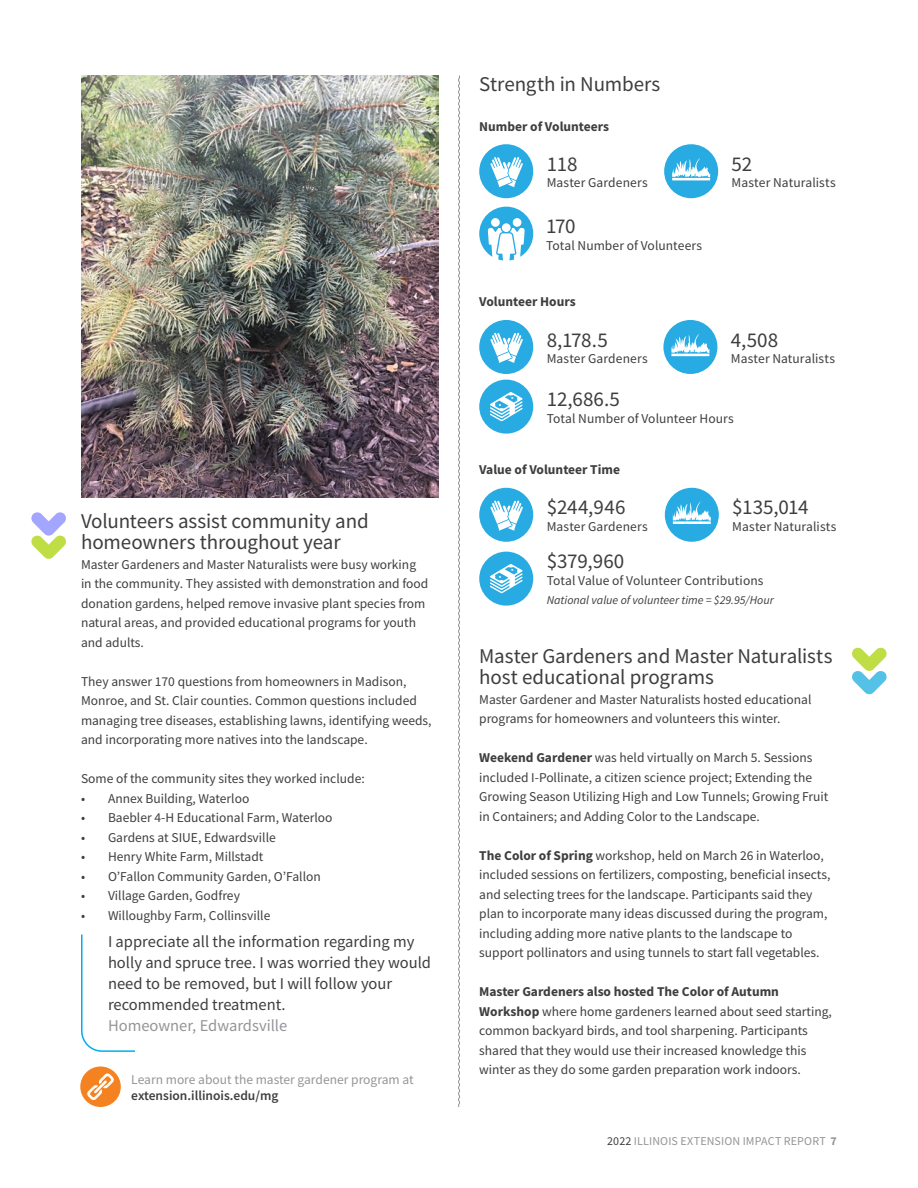
<style>
.page{position:relative;width:918px;height:1188px;background:#fff}
.page>*{position:absolute;margin:0;border:0;box-sizing:border-box;transform-origin:0 0}
.Article_Title{font:21px/21px "Source Sans Pro";letter-spacing:-.005em;color:#3e3e3f}
.Statistic_Number{font:21px "Source Sans Pro";letter-spacing:-.005em;color:#3e3e3f}
.Callout{font:16.5px/21px "Source Sans Pro";color:#3e3e3f}
.Callout-2{font:16.5px "Source Sans Pro";color:#939598}
.Statistic_Text{font:13.5px/19.5px "Source Sans Pro";color:#3e3e3f}
.Article_Body_Text{font:700 13.5px "Source Sans Pro";color:#3e3e3f}
.Website_Call_to_Acti{font:13.5px "Source Sans Pro";color:#939598}
.Website_Call_to_Acti-2{font:600 13.5px "Source Sans Pro";color:#3e3e3f}
.Article_Body_Text-2{font:italic 12px "Source Sans Pro";color:#3e3e3f}
.t1{font:12px "Source Sans Pro";letter-spacing:.01em;color:#939598}
.s1{font-weight:700}
.s2{color:#3e3e3f}
</style>
<div class="page">
<svg style="left:458px;top:75px;width:2px;height:1032px"></svg>
<img style="left:81px;top:76px;width:358px;height:421px">
<svg style="left:479px;top:144px;width:54px;height:54px"></svg>
<svg style="left:479px;top:320px;width:54px;height:54px"></svg>
<svg style="left:479px;top:488px;width:54px;height:54px"></svg>
<svg style="left:665px;top:488px;width:54px;height:54px"></svg>
<svg style="left:663px;top:320px;width:54px;height:54px"></svg>
<svg style="left:664px;top:144px;width:54px;height:54px"></svg>
<svg style="left:479px;top:207px;width:54px;height:53px"></svg>
<svg style="left:479px;top:552px;width:54px;height:54px"></svg>
<svg style="left:479px;top:380px;width:54px;height:54px"></svg>
<svg style="left:80px;top:1067px;width:41px;height:40px"></svg>
<svg style="left:81px;top:934px;width:54px;height:118px"></svg>
<svg style="left:31px;top:512px;width:35px;height:47px"></svg>
<svg style="left:852px;top:647px;width:35px;height:48px"></svg>
<h2 class="Article_Title" style="left:81px;top:511px;width:289px">Volunteers assist community and homeowners throughout year</h2>
<p class="Statistic_Text" style="left:81px;top:554px;width:349px">Master Gardeners and Master Naturalists were busy working in the community. They assisted with demonstration and food donation gardens, helped remove invasive plant species from natural areas, and provided educational programs for youth and adults.</p>
<p class="Statistic_Text" style="left:81px;top:671px;width:352px">They answer 170 questions from homeowners in Madison, Monroe, and St. Clair counties. Common questions included managing tree diseases, establishing lawns, identifying weeds, and incorporating more natives into the landscape.</p>
<p class="Statistic_Text" style="left:81px;top:769px;width:285px">Some of the community sites they worked include:</p>
<p class="Statistic_Text" style="left:81px;top:788px;width:170px">• Annex Building, Waterloo</p>
<p class="Statistic_Text" style="left:81px;top:808px;width:253px">• Baebler 4-H Educational Farm, Waterloo</p>
<p class="Statistic_Text" style="left:81px;top:827px;width:196px">• Gardens at SIUE, Edwardsville</p>
<p class="Statistic_Text" style="left:81px;top:847px;width:184px">• Henry White Farm, Millstadt</p>
<p class="Statistic_Text" style="left:81px;top:866px;width:241px">• O’Fallon Community Garden, O’Fallon</p>
<p class="Statistic_Text" style="left:81px;top:886px;width:160px">• Village Garden, Godfrey</p>
<p class="Statistic_Text" style="left:81px;top:905px;width:191px">• Willoughby Farm, Collinsville</p>
<p class="Callout" style="left:108px;top:931px;width:325px">I appreciate all the information regarding my holly and spruce tree. I was worried they would need to be removed, but I will follow your recommended treatment.</p>
<p class="Callout-2" style="left:108px;top:1015px;width:181px">Homeowner, Edwardsville</p>
<p class="Website_Call_to_Acti" style="left:131px;top:1071px;width:284px">Learn more about the master gardener program at</p>
<p class="Website_Call_to_Acti-2" style="left:131px;top:1087px;width:149px">extension.illinois.edu/mg</p>
<h2 class="Article_Title" style="left:479px;top:74px;width:183px">Strength in Numbers</h2>
<p class="Article_Body_Text" style="left:479px;top:117px;width:131px">Number of Volunteers</p>
<p class="Statistic_Number" style="left:547px;top:151px;width:32px">118</p>
<p class="Statistic_Text" style="left:547px;top:173px;width:102px">Master Gardeners</p>
<p class="Statistic_Number" style="left:546px;top:213px;width:31px">170</p>
<p class="Statistic_Text" style="left:546px;top:235px;width:158px">Total Number of Volunteers</p>
<p class="Article_Body_Text" style="left:479px;top:293px;width:98px">Volunteer Hours</p>
<p class="Statistic_Number" style="left:547px;top:326px;width:63px">8,178.5</p>
<p class="Statistic_Text" style="left:547px;top:349px;width:102px">Master Gardeners</p>
<p class="Statistic_Number" style="left:732px;top:151px;width:22px">52</p>
<p class="Statistic_Text" style="left:732px;top:173px;width:106px">Master Naturalists</p>
<p class="Statistic_Number" style="left:731px;top:326px;width:49px">4,508</p>
<p class="Statistic_Text" style="left:731px;top:349px;width:106px">Master Naturalists</p>
<p class="Statistic_Number" style="left:547px;top:386px;width:75px">12,686.5</p>
<p class="Statistic_Text" style="left:547px;top:408px;width:189px">Total Number of Volunteer Hours</p>
<p class="Article_Body_Text" style="left:479px;top:461px;width:142px">Value of Volunteer Time</p>
<p class="Statistic_Number" style="left:547px;top:494px;width:80px">$244,946</p>
<p class="Statistic_Text" style="left:547px;top:517px;width:102px">Master Gardeners</p>
<p class="Statistic_Number" style="left:732px;top:494px;width:78px">$135,014</p>
<p class="Statistic_Text" style="left:732px;top:517px;width:106px">Master Naturalists</p>
<p class="Statistic_Number" style="left:547px;top:548px;width:79px">$379,960</p>
<p class="Statistic_Text" style="left:547px;top:571px;width:218px">Total Value of Volunteer Contributions</p>
<p class="Article_Body_Text-2" style="left:547px;top:593px;width:229px">National value of volunteer time = $29.95/Hour</p>
<h2 class="Article_Title" style="left:479px;top:646px;width:355px">Master Gardeners and Master Naturalists host educational programs</h2>
<p class="Statistic_Text" style="left:479px;top:690px;width:334px">Master Gardener and Master Naturalists hosted educational programs for homeowners and volunteers this winter.</p>
<p class="Statistic_Text" style="left:479px;top:748px;width:351px"><span class="s1">Weekend Gardener</span> was held virtually on March 5. Sessions included I-Pollinate, a citizen science project; Extending the Growing Season Utilizing High and Low Tunnels; Growing Fruit in Containers; and Adding Color to the Landscape.</p>
<p class="Statistic_Text" style="left:479px;top:846px;width:353px"><span class="s1">The Color of Spring</span> workshop, held on March 26 in Waterloo, included sessions on fertilizers, composting, beneficial insects, and selecting trees for the landscape. Participants said they plan to incorporate many ideas discussed during the program, including adding more native plants to the landscape to support pollinators and using tunnels to start fall vegetables.</p>
<p class="Statistic_Text" style="left:479px;top:982px;width:354px"><span class="s1">Master Gardeners also hosted The Color of Autumn Workshop</span> where home gardeners learned about seed starting, common backyard birds, and tool sharpening. Participants shared that they would use their increased knowledge this winter as they do some garden preparation work indoors.</p>
<p class="t1" style="left:607px;top:1133px;width:231px"><span class="s2">2022</span> ILLINOIS EXTENSION IMPACT REPORT <span class="s1">7</span></p>
</div>
